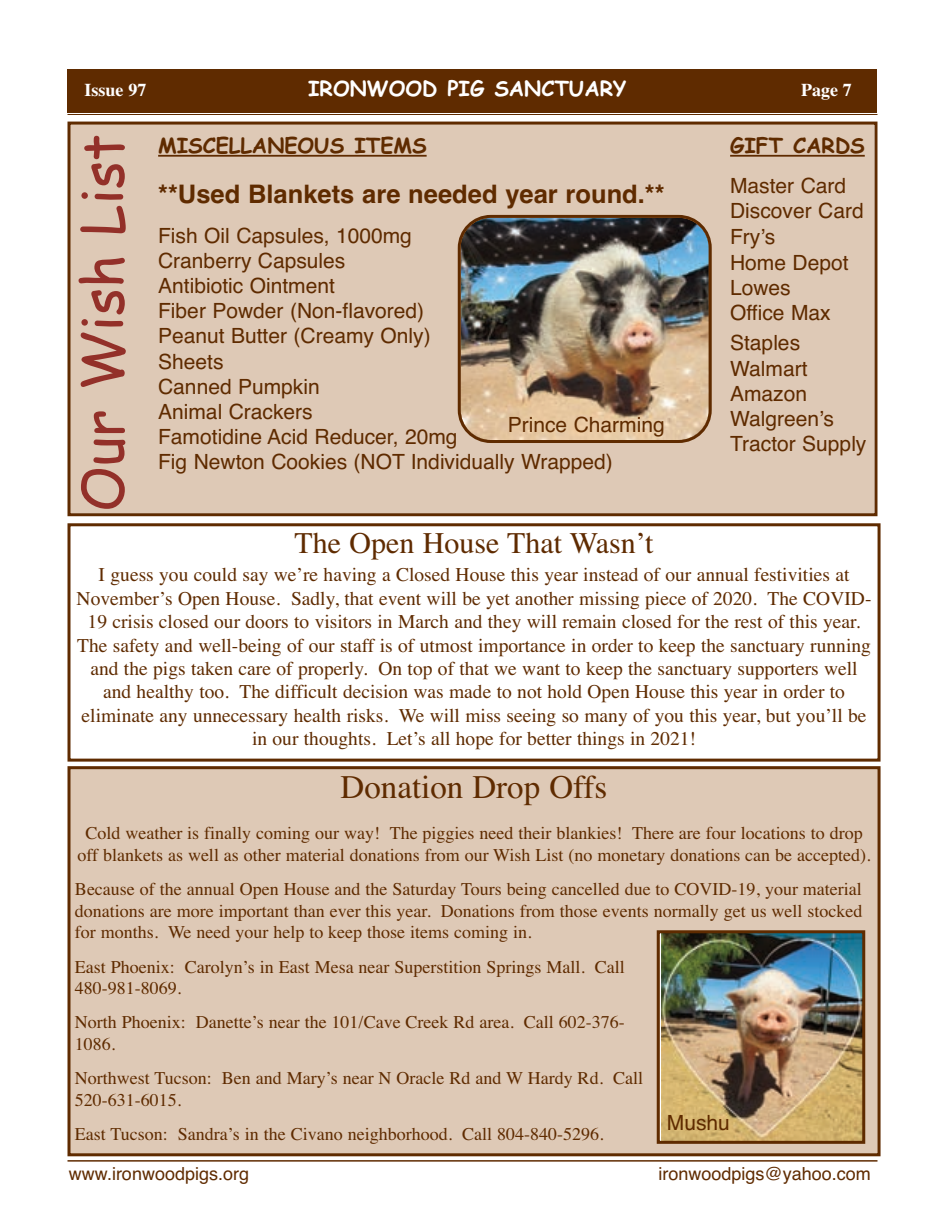
<style>
.page{position:relative;width:945px;height:1215px;background:#fff}
.page>*{position:absolute;margin:0;border:0;box-sizing:border-box;transform-origin:0 0}
.t1{font:57px "Comic Sans MS";color:#933029}
.t2{font:33px "Times";color:#5f2b00}
.t3{font:30px "Times";color:#5f2b00}
.t4{font:700 25.5px "Helvetica";color:#5f2b00}
.t5{font:21px/25.2px "Helvetica";color:#5f2b00}
.t6{font:700 21px "Comic Sans MS";color:#5f2b00}
.t7{font:700 21px "Comic Sans MS";color:#fff}
.t8{font:19.5px/23.4px "Times";color:#5f2b00;text-align:center}
.t9{font:18px/21.6px "Times";color:#5f2b00}
.t10{font:18px "Helvetica";color:#5f2b00}
.t11{font:700 18px "Times";color:#fff}
</style>
<div class="page">
<div style="left:68px;top:69px;width:810px;height:43px;background:#5f2b00"></div>
<hr style="left:68px;top:114px;width:810px;height:1px;background:#5f2b00">
<hr style="left:68px;top:1160px;width:810px;height:2px;background:#5f2b00">
<div style="left:70px;top:125px;width:804px;height:388px;background:#dec9b6"></div>
<div style="left:68px;top:122px;width:809px;height:394px;border:3px solid #5f2b00"></div>
<hr style="left:730px;top:155px;width:135px;height:2px;background:#5f2b00">
<hr style="left:158px;top:155px;width:269px;height:2px;background:#5f2b00">
<img style="left:458px;top:215px;width:254px;height:228px">
<div style="left:68px;top:523px;width:813px;height:239px;border:3px solid #5f2b00"></div>
<div style="left:70px;top:769px;width:808px;height:384px;background:#dec9b6"></div>
<div style="left:68px;top:766px;width:813px;height:390px;border:3px solid #5f2b00"></div>
<img style="left:661px;top:934px;width:200px;height:206px">
<div style="left:657px;top:930px;width:208px;height:214px;border:3px solid #5f2b00"></div>
<p class="t11" style="left:84px;top:84px;width:63px">Issue 97</p>
<p class="t7" style="left:308px;top:80px;width:320px">IRONWOOD PIG SANCTUARY</p>
<p class="t11" style="left:801px;top:84px;width:52px">Page 7</p>
<h1 class="t1" style="left:77px;top:512px;width:379px;rotate:-90deg">Our Wish List</h1>
<p class="t6" style="left:158px;top:136px;width:270px">MISCELLANEOUS ITEMS</p>
<h3 class="t4" style="left:158px;top:184px;width:508px">**Used Blankets are needed year round.**</h3>
<p class="t5" style="left:158px;top:225px;width:456px">Fish Oil Capsules, 1000mg<br>Cranberry Capsules<br>Antibiotic Ointment<br>Fiber Powder (Non-flavored)<br>Peanut Butter (Creamy Only)<br>Sheets<br>Canned Pumpkin<br>Animal Crackers<br>Famotidine Acid Reducer, 20mg<br>Fig Newton Cookies (NOT Individually Wrapped)</p>
<p class="t5" style="left:508px;top:414px;width:158px">Prince Charming</p>
<p class="t6" style="left:730px;top:136px;width:136px">GIFT CARDS</p>
<p class="t5" style="left:730px;top:175px;width:135px">Master Card<br>Discover Card<br>Fry’s</p>
<p class="t5" style="left:730px;top:252px;width:120px">Home Depot<br>Lowes<br>Office Max</p>
<p class="t5" style="left:730px;top:332px;width:138px">Staples<br>Walmart<br>Amazon<br>Walgreen’s<br>Tractor Supply</p>
<h3 class="t3" style="left:295px;top:532px;width:360px">The Open House That Wasn’t</h3>
<p class="t8" style="left:77px;top:565px;width:796px">I guess you could say we’re having a Closed House this year instead of our annual festivities at November’s Open House. Sadly, that event will be yet another missing piece of 2020. The COVID-19 crisis closed our doors to visitors in March and they will remain closed for the rest of this year.<br>The safety and well-being of our staff is of utmost importance in order to keep the sanctuary running and the pigs taken care of properly. On top of that we want to keep the sanctuary supporters well and healthy too. The difficult decision was made to not hold Open House this year in order to eliminate any unnecessary health risks. We will miss seeing so many of you this year, but you’ll be in our thoughts. Let’s all hope for better things in 2021!</p>
<h2 class="t2" style="left:341px;top:775px;width:268px">Donation Drop Offs</h2>
<p class="t9" style="left:77px;top:824px;width:795px;text-align:center">Cold weather is finally coming our way! The piggies need their blankies! There are four locations to drop off blankets as well as other material donations from our Wish List (no monetary donations can be accepted).</p>
<p class="t9" style="left:75px;top:880px;width:789px;text-align:justify">Because of the annual Open House and the Saturday Tours being cancelled due to COVID-19, your material donations are more important than ever this year. Donations from those events normally get us well stocked for months. We need your help to keep those items coming in.</p>
<p class="t9" style="left:75px;top:957px;width:551px">East Phoenix: Carolyn’s in East Mesa near Superstition Springs Mall. Call<br>480-981-8069.</p>
<p class="t9" style="left:75px;top:1013px;width:551px">North Phoenix: Danette’s near the 101/Cave Creek Rd area. Call 602-376-<br>1086.</p>
<p class="t9" style="left:75px;top:1069px;width:570px">Northwest Tucson: Ben and Mary’s near N Oracle Rd and W Hardy Rd. Call<br>520-631-6015.</p>
<p class="t9" style="left:75px;top:1125px;width:530px">East Tucson: Sandra’s in the Civano neighborhood. Call 804-840-5296.</p>
<p class="t5" style="left:667px;top:1112px;width:65px">Mushu</p>
<p class="t10" style="left:69px;top:1168px;width:182px">www.ironwoodpigs.org</p>
<p class="t10" style="left:659px;top:1168px;width:214px">ironwoodpigs@yahoo.com</p>
</div>
